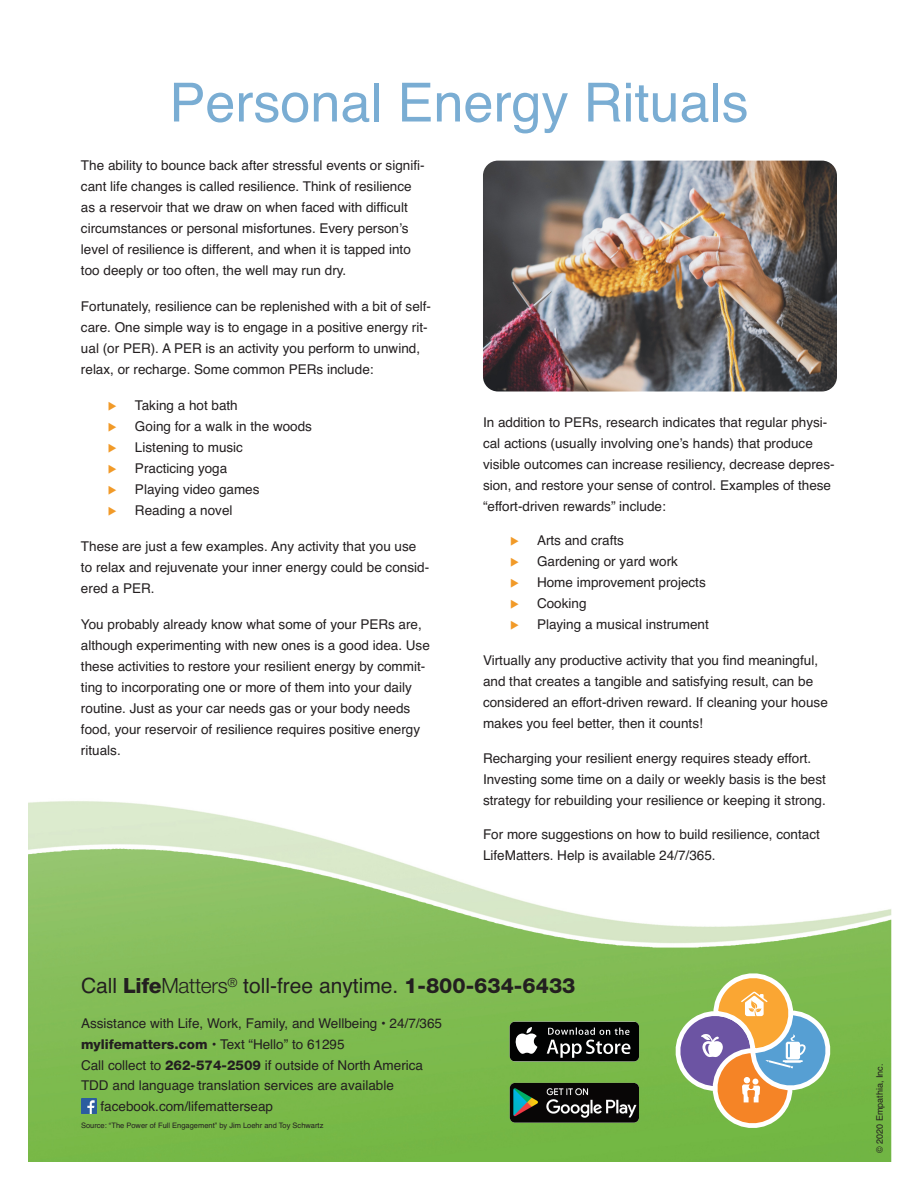
<style>
.page{position:relative;width:918px;height:1188px;background:#fff}
.page>*{position:absolute;margin:0;border:0;box-sizing:border-box;transform-origin:0 0}
.t1{font:54px "Helvetica";color:#7aadd3}
.t2{font:21px "Helvetica";color:#231f20}
.t3{font:13.5px/21px "Helvetica";color:#231f20}
.t4{font:9px "Helvetica";color:#231f20}
.t5{font:7.5px "Helvetica";color:#231f20}
.s1{color:#f19a28}
.s2{font-family:"Helvetica Neue LT Std";font-weight:800}
.s3{font-family:"Helvetica Neue LT Std";font-weight:300}
</style>
<div class="page">
<img style="left:28px;top:801px;width:863px;height:360px">
<svg style="left:674px;top:965px;width:164px;height:171px;background:#a3b077"></svg>
<img style="left:483px;top:161px;width:354px;height:231px;border-radius:15px">
<img style="left:81px;top:1098px;width:15px;height:16px">
<svg style="left:510px;top:1022px;width:129px;height:39px;background:#323333"></svg>
<img style="left:510px;top:1083px;width:129px;height:40px">
<h1 class="t1" style="left:169px;top:83px;width:581px">Personal Energy Rituals</h1>
<p class="t3" style="left:81px;top:156px;width:345px">The ability to bounce back after stressful events or signifi&shy;cant life changes is called resilience. Think of resilience as a reservoir that we draw on when faced with difficult circumstances or personal misfortunes. Every person’s level of resilience is different, and when it is tapped into too deeply or too often, the well may run dry.</p>
<p class="t3" style="left:81px;top:297px;width:352px">Fortunately, resilience can be replenished with a bit of self&shy;care. One simple way is to engage in a positive energy rit&shy;ual (or PER). A PER is an activity you perform to unwind, relax, or recharge. Some common PERs include:</p>
<p class="t3" style="left:108px;top:396px;width:131px"><span class="s1">◆</span> Taking a hot bath</p>
<p class="t3" style="left:108px;top:417px;width:206px"><span class="s1">◆</span> Going for a walk in the woods</p>
<p class="t3" style="left:108px;top:438px;width:137px"><span class="s1">◆</span> Listening to music</p>
<p class="t3" style="left:108px;top:459px;width:121px"><span class="s1">◆</span> Practicing yoga</p>
<p class="t3" style="left:108px;top:480px;width:153px"><span class="s1">◆</span> Playing video games</p>
<p class="t3" style="left:108px;top:501px;width:126px"><span class="s1">◆</span> Reading a novel</p>
<p class="t3" style="left:81px;top:537px;width:350px">These are just a few examples. Any activity that you use to relax and rejuvenate your inner energy could be consid&shy;ered a PER.</p>
<p class="t3" style="left:81px;top:615px;width:350px">You probably already know what some of your PERs are, although experimenting with new ones is a good idea. Use these activities to restore your resilient energy by commit&shy;ting to incorporating one or more of them into your daily routine. Just as your car needs gas or your body needs food, your reservoir of resilience requires positive energy rituals.</p>
<p class="t3" style="left:483px;top:413px;width:353px">In addition to PERs, research indicates that regular physi&shy;cal actions (usually involving one’s hands) that produce visible outcomes can increase resiliency, decrease depres&shy;sion, and restore your sense of control. Examples of these “effort-driven rewards” include:</p>
<p class="t3" style="left:510px;top:531px;width:116px"><span class="s1">◆</span> Arts and crafts</p>
<p class="t3" style="left:510px;top:552px;width:170px"><span class="s1">◆</span> Gardening or yard work</p>
<p class="t3" style="left:510px;top:573px;width:197px"><span class="s1">◆</span> Home improvement projects</p>
<p class="t3" style="left:510px;top:594px;width:78px"><span class="s1">◆</span> Cooking</p>
<p class="t3" style="left:510px;top:615px;width:200px"><span class="s1">◆</span> Playing a musical instrument</p>
<p class="t3" style="left:483px;top:651px;width:346px">Virtually any productive activity that you find meaningful, and that creates a tangible and satisfying result, can be considered an effort-driven reward. If cleaning your house makes you feel better, then it counts!</p>
<p class="t3" style="left:483px;top:749px;width:344px">Recharging your resilient energy requires steady effort.<br>Investing some time on a daily or weekly basis is the best strategy for rebuilding your resilience or keeping it strong.</p>
<p class="t3" style="left:483px;top:825px;width:338px">For more suggestions on how to build resilience, contact<br>LifeMatters. Help is available 24/7/365.</p>
<h2 class="t2" style="left:81px;top:978px;width:496px">Call <span class="s2">Life</span><span class="s3">Matters</span><sup>®</sup> toll-free anytime. <span class="s2">1-800-634-6433</span></h2>
<p class="t3" style="left:81px;top:1014px;width:363px">Assistance with Life, Work, Family, and Wellbeing • 24/7/365</p>
<p class="t3" style="left:81px;top:1035px;width:265px"><span class="s2">mylifematters.com</span> • Text “Hello” to 61295</p>
<p class="t3" style="left:81px;top:1056px;width:344px">Call collect to <span class="s2">262-574-2509</span> if outside of North America</p>
<p class="t3" style="left:81px;top:1077px;width:314px">TDD and language translation services are available</p>
<p class="t3" style="left:101px;top:1097px;width:174px">facebook.com/lifematterseap</p>
<p class="t5" style="left:81px;top:1122px;width:244px">Source: “The Power of Full Engagement” by Jim Loehr and Toy Schwartz</p>
<p class="t4" style="left:876px;top:1153px;width:91px;rotate:-90deg">© 2020 Empathia, Inc.</p>
</div>
